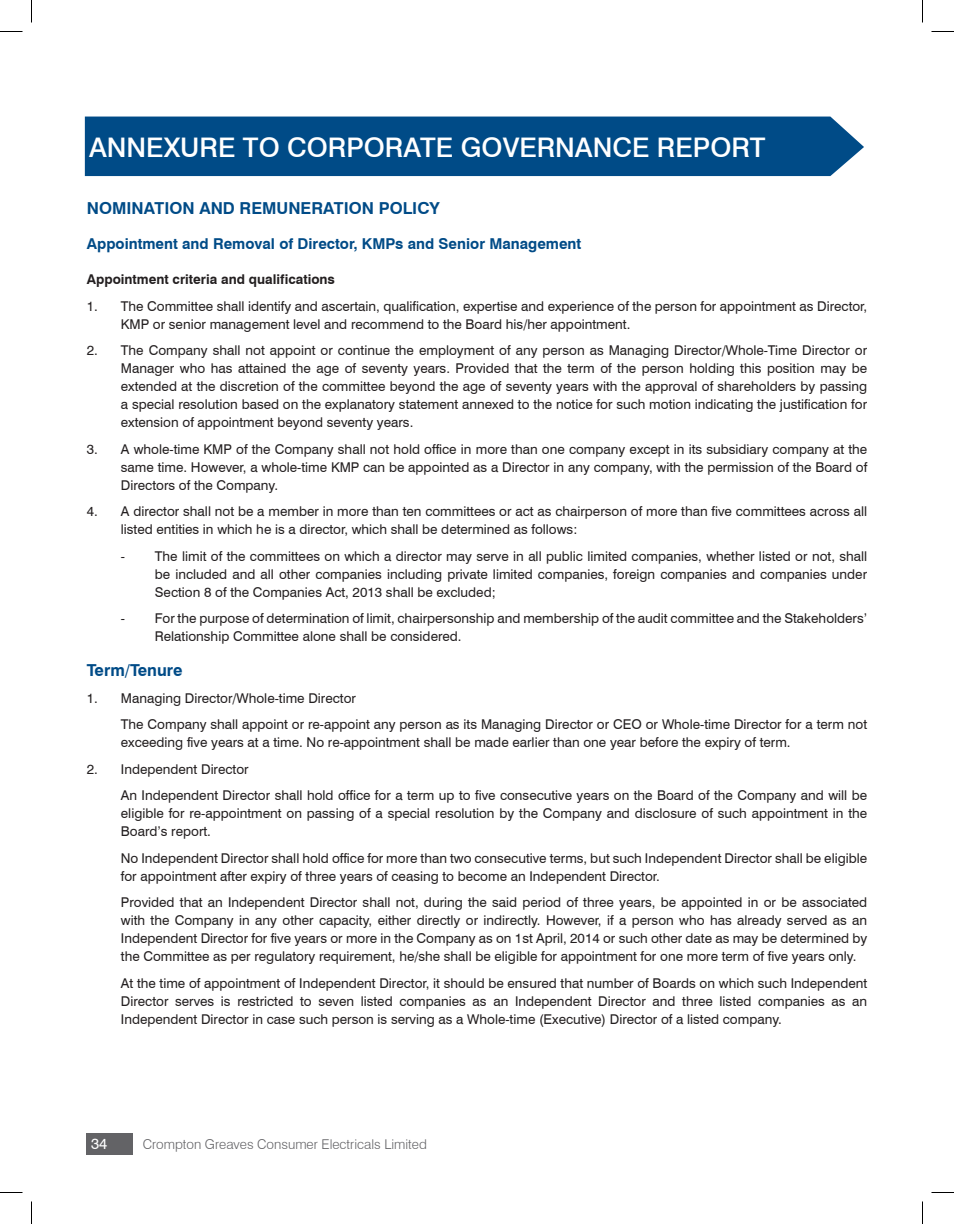
<style>
.page{position:relative;width:954px;height:1224px;background:#fff}
.page>*{position:absolute;margin:0;border:0;box-sizing:border-box;transform-origin:0 0}
.Main_Head{font:500 27px "Swiss 721 BT";color:#fff}
.Head{font:700 16.5px "Swiss 721 BT";color:#004b87}
.Subu-Head{font:700 15px "Swiss 721 BT";color:#004b87}
.t1{font:15px "Swiss 721 BT";color:#fff}
.T1{font:13.5px/18px "Swiss 721 BT";color:#231f20;text-align:justify}
.T2{font:13.5px/18px "Swiss 721 BT";color:#231f20;text-align:justify}
.t2{font:300 13.5px "Swiss 721 BT";color:#636366}
.Body{font:700 13.5px "Swiss 721 BT";color:#231f20}
.Body-2{font:13.5px "Swiss 721 BT";color:#231f20}
</style>
<div class="page">
<div style="left:87px;top:1133px;width:46px;height:21px;background:#636366"></div>
<div style="left:85px;top:117px;width:779px;height:59px;background:#004b87"></div>
<svg style="left:0;top:31px;width:22px;height:1px"></svg>
<svg style="left:932px;top:31px;width:22px;height:1px"></svg>
<svg style="left:0;top:1192px;width:22px;height:1px"></svg>
<svg style="left:932px;top:1192px;width:22px;height:1px"></svg>
<svg style="left:31px;top:0;width:1px;height:22px"></svg>
<svg style="left:31px;top:1202px;width:1px;height:22px"></svg>
<svg style="left:922px;top:0;width:1px;height:22px"></svg>
<svg style="left:922px;top:1202px;width:1px;height:22px"></svg>
<p class="Main_Head" style="left:89px;top:131px;width:678px">ANNEXURE TO CORPORATE GOVERNANCE REPORT</p>
<p class="Head" style="left:87px;top:198px;width:354px">NOMINATION AND REMUNERATION POLICY</p>
<p class="Subu-Head" style="left:87px;top:235px;width:496px">Appointment and Removal of Director, KMPs and Senior Management</p>
<p class="Body" style="left:87px;top:271px;width:250px">Appointment criteria and qualifications</p>
<p class="T1" style="left:121px;top:297px;width:748px;text-indent:-34px">1. The Committee shall identify and ascertain, qualification, expertise and experience of the person for appointment as Director,<br>KMP or senior management level and recommend to the Board his/her appointment.</p>
<p class="T1" style="left:121px;top:341px;width:748px;text-indent:-34px">2. The Company shall not appoint or continue the employment of any person as Managing Director/Whole-Time Director or Manager who has attained the age of seventy years. Provided that the term of the person holding this position may be extended at the discretion of the committee beyond the age of seventy years with the approval of shareholders by passing a special resolution based on the explanatory statement annexed to the notice for such motion indicating the justification for extension of appointment beyond seventy years.</p>
<p class="T1" style="left:121px;top:440px;width:748px;text-indent:-34px">3. A whole-time KMP of the Company shall not hold office in more than one company except in its subsidiary company at the same time. However, a whole-time KMP can be appointed as a Director in any company, with the permission of the Board of Directors of the Company.</p>
<p class="T1" style="left:121px;top:502px;width:748px;text-indent:-34px">4. A director shall not be a member in more than ten committees or act as chairperson of more than five committees across all listed entities in which he is a director, which shall be determined as follows:</p>
<p class="T2" style="left:155px;top:547px;width:714px;text-indent:-34px">- The limit of the committees on which a director may serve in all public limited companies, whether listed or not, shall be included and all other companies including private limited companies, foreign companies and companies under Section 8 of the Companies Act, 2013 shall be excluded;</p>
<p class="T2" style="left:155px;top:609px;width:714px;text-indent:-34px">- For the purpose of determination of limit, chairpersonship and membership of the audit committee and the Stakeholders’<br>Relationship Committee alone shall be considered.</p>
<p class="Head" style="left:87px;top:660px;width:97px">Term/Tenure</p>
<p class="T1" style="left:87px;top:689px;width:271px">1. Managing Director/Whole-time Director</p>
<p class="T1" style="left:121px;top:715px;width:748px">The Company shall appoint or re-appoint any person as its Managing Director or CEO or Whole-time Director for a term not exceeding five years at a time. No re-appointment shall be made earlier than one year before the expiry of term.</p>
<p class="Body-2" style="left:87px;top:761px;width:163px">2. Independent Director</p>
<p class="T1" style="left:121px;top:786px;width:748px">An Independent Director shall hold office for a term up to five consecutive years on the Board of the Company and will be eligible for re-appointment on passing of a special resolution by the Company and disclosure of such appointment in the Board’s report.</p>
<p class="T1" style="left:121px;top:849px;width:748px">No Independent Director shall hold office for more than two consecutive terms, but such Independent Director shall be eligible for appointment after expiry of three years of ceasing to become an Independent Director.</p>
<p class="T1" style="left:121px;top:893px;width:748px">Provided that an Independent Director shall not, during the said period of three years, be appointed in or be associated with the Company in any other capacity, either directly or indirectly. However, if a person who has already served as an Independent Director for five years or more in the Company as on 1st April, 2014 or such other date as may be determined by the Committee as per regulatory requirement, he/she shall be eligible for appointment for one more term of five years only.</p>
<p class="T1" style="left:121px;top:974px;width:748px">At the time of appointment of Independent Director, it should be ensured that number of Boards on which such Independent Director serves is restricted to seven listed companies as an Independent Director and three listed companies as an Independent Director in case such person is serving as a Whole-time (Executive) Director of a listed company.</p>
<p class="t1" style="left:91px;top:1135px;width:18px">34</p>
<p class="t2" style="left:143px;top:1136px;width:286px">Crompton Greaves Consumer Electricals Limited</p>
</div>
